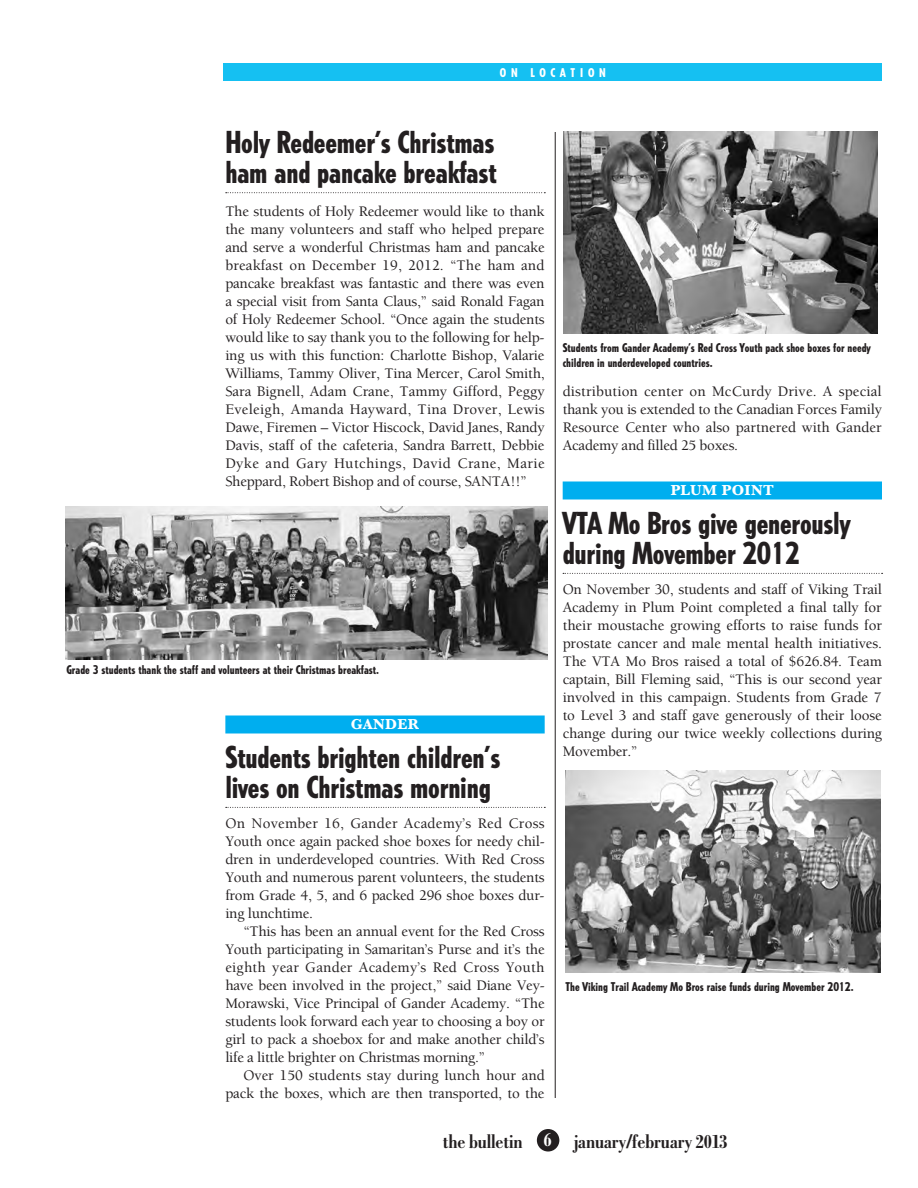
<style>
.page{position:relative;width:918px;height:1188px;background:#fff}
.page>*{position:absolute;margin:0;border:0;box-sizing:border-box;transform-origin:0 0}
.t1{font:800 condensed 30px/30px "Tempo";letter-spacing:-.01em;color:#231f20}
.t2{font:700 condensed 21px "Bodoni";letter-spacing:-.015em;color:#231f20}
.t3{font:500 15px/18px "Berkeley";letter-spacing:-.015em;color:#231f20;text-align:justify}
.t4{font:700 15px "Baskerville";letter-spacing:.025em;color:#fff}
.t5{font:800 condensed 12px/15px "Tempo";color:#231f20}
.t6{font:800 condensed 12px "Tempo";letter-spacing:.4em;color:#fff}
.s1{color:#fff}
</style>
<div class="page">
<div style="left:537px;top:1129px;width:22px;height:23px;background:#231f20;border-radius:50%"></div>
<svg style="left:226px;top:192px;width:319px;height:1px"></svg>
<div style="left:225px;top:716px;width:320px;height:18px;background:#00aeef"></div>
<svg style="left:226px;top:807px;width:319px;height:1px"></svg>
<div style="left:563px;top:481px;width:319px;height:18px;background:#00aeef"></div>
<svg style="left:563px;top:573px;width:320px;height:1px"></svg>
<hr style="left:555px;top:132px;width:1px;height:966px;background:#231f20">
<div style="left:224px;top:63px;width:658px;height:18px;background:#15c0f2"></div>
<img style="left:563px;top:132px;width:314px;height:202px">
<img style="left:566px;top:770px;width:314px;height:202px">
<img style="left:65px;top:507px;width:482px;height:152px">
<p class="t6" style="left:500px;top:65px;width:108px">ON LOCATION</p>
<h1 class="t1" style="left:225px;top:127px;width:273px">Holy Redeemer’s Christmas ham and pancake breakfast</h1>
<p class="t3" style="left:225px;top:203px;width:321px">The students of Holy Redeemer would like to thank the many volunteers and staff who helped prepare and serve a wonderful Christmas ham and pancake breakfast on December 19, 2012. “The ham and pancake breakfast was fantastic and there was even a special visit from Santa Claus,” said Ronald Fagan of Holy Redeemer School. “Once again the students would like to say thank you to the following for help&shy;ing us with this function: Charlotte Bishop, Valarie Williams, Tammy Oliver, Tina Mercer, Carol Smith, Sara Bignell, Adam Crane, Tammy Gifford, Peggy Eveleigh, Amanda Hayward, Tina Drover, Lewis Dawe, Firemen – Victor Hiscock, David Janes, Randy Davis, staff of the cafeteria, Sandra Barrett, Debbie Dyke and Gary Hutchings, David Crane, Marie Sheppard, Robert Bishop and of course, SANTA!!”</p>
<p class="t5" style="left:66px;top:662px;width:314px">Grade 3 students thank the staff and volunteers at their Christmas breakfast.</p>
<p class="t4" style="left:351px;top:716px;width:70px">GANDER</p>
<h1 class="t1" style="left:225px;top:742px;width:277px">Students brighten children’s lives on Christmas morning</h1>
<p class="t3" style="left:225px;top:815px;width:321px">On November 16, Gander Academy’s Red Cross Youth once again packed shoe boxes for needy chil&shy;dren in underdeveloped countries. With Red Cross Youth and numerous parent volunteers, the students from Grade 4, 5, and 6 packed 296 shoe boxes dur&shy;ing lunchtime.</p>
<p class="t3" style="left:225px;top:923px;width:321px;text-indent:18px">“This has been an annual event for the Red Cross Youth participating in Samaritan’s Purse and it’s the eighth year Gander Academy’s Red Cross Youth have been involved in the project,” said Diane Vey-Morawski, Vice Principal of Gander Academy. “The students look forward each year to choosing a boy or girl to pack a shoebox for and make another child’s life a little brighter on Christmas morning.”</p>
<p class="t3" style="left:225px;top:1067px;width:321px;text-align:right">Over 150 students stay during lunch hour and pack the boxes, which are then transported, to the</p>
<p class="t5" style="left:563px;top:340px;width:310px">Students from Gander Academy’s Red Cross Youth pack shoe boxes for needy children in underdeveloped countries.</p>
<p class="t3" style="left:563px;top:383px;width:321px">distribution center on McCurdy Drive. A special thank you is extended to the Canadian Forces Family Resource Center who also partnered with Gander Academy and filled 25 boxes.</p>
<p class="t4" style="left:671px;top:482px;width:105px">PLUM POINT</p>
<h1 class="t1" style="left:563px;top:508px;width:289px">VTA Mo Bros give generously during Movember 2012</h1>
<p class="t3" style="left:563px;top:581px;width:321px">On November 30, students and staff of Viking Trail Academy in Plum Point completed a final tally for their moustache growing efforts to raise funds for prostate cancer and male mental health initiatives.<br>The VTA Mo Bros raised a total of $626.84. Team captain, Bill Fleming said, “This is our second year involved in this campaign. Students from Grade 7 to Level 3 and staff gave generously of their loose change during our twice weekly collections during Movember.”</p>
<p class="t5" style="left:566px;top:978px;width:290px">The Viking Trail Academy Mo Bros raise funds during Movember 2012.</p>
<h2 class="t2" style="left:443px;top:1130px;width:286px">the bulletin <span class="s1">6</span> january/february 2013</h2>
</div>
